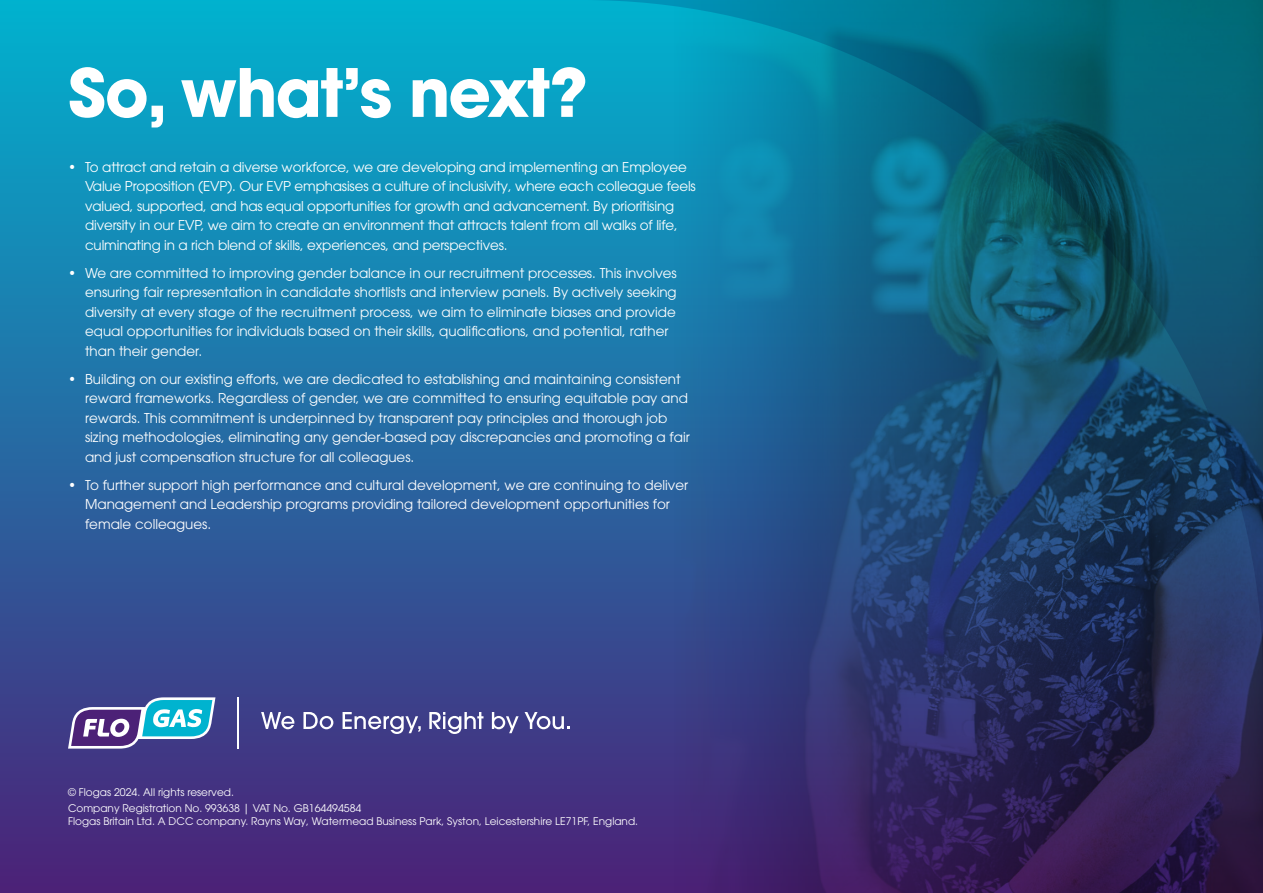
<style>
.page{position:relative;width:1263px;height:893px;background:#fff}
.page>*{position:absolute;margin:0;border:0;box-sizing:border-box;transform-origin:0 0}
.t1{font:700 66px "ITC Avant Garde Pro";letter-spacing:-.03em;color:#fff}
.t2{font:13.5px/19.5px "ITC Avant Garde Pro";color:#fff}
.t3{font:10.5px/16.8px "ITC Avant Garde Pro";color:#fff}
</style>
<div class="page">
<div style="left:0;top:0;width:1263px;height:893px;background:linear-gradient(to bottom,#00b2cf,#4c2177)"></div>
<img style="left:668px;top:680px;width:595px;height:213px">
<svg style="left:261px;top:712px;width:33px;height:17px"></svg>
<svg style="left:303px;top:712px;width:30px;height:17px"></svg>
<svg style="left:343px;top:712px;width:78px;height:22px"></svg>
<svg style="left:429px;top:712px;width:54px;height:22px"></svg>
<svg style="left:492px;top:712px;width:78px;height:21px"></svg>
<hr style="left:237px;top:697px;width:2px;height:52px;background:#fff">
<svg style="left:68px;top:697px;width:147px;height:52px"></svg>
<svg style="left:583px;top:0;width:680px;height:680px"></svg>
<h1 class="t1" style="left:68px;top:48px;width:521px">So, what’s next?</h1>
<p class="t2" style="left:85px;top:157px;width:612px;text-indent:-17px">• To attract and retain a diverse workforce, we are developing and implementing an Employee Value Proposition (EVP). Our EVP emphasises a culture of inclusivity, where each colleague feels valued, supported, and has equal opportunities for growth and advancement. By prioritising diversity in our EVP, we aim to create an environment that attracts talent from all walks of life, culminating in a rich blend of skills, experiences, and perspectives.</p>
<p class="t2" style="left:85px;top:263px;width:593px;text-indent:-17px">• We are committed to improving gender balance in our recruitment processes. This involves ensuring fair representation in candidate shortlists and interview panels. By actively seeking diversity at every stage of the recruitment process, we aim to eliminate biases and provide equal opportunities for individuals based on their skills, qualifications, and potential, rather than their gender.</p>
<p class="t2" style="left:85px;top:369px;width:606px;text-indent:-17px">• Building on our existing efforts, we are dedicated to establishing and maintaining consistent reward frameworks. Regardless of gender, we are committed to ensuring equitable pay and rewards. This commitment is underpinned by transparent pay principles and thorough job sizing methodologies, eliminating any gender-based pay discrepancies and promoting a fair and just compensation structure for all colleagues.</p>
<p class="t2" style="left:85px;top:475px;width:605px;text-indent:-17px">• To further support high performance and cultural development, we are continuing to deliver<br>Management and Leadership programs providing tailored development opportunities for female colleagues.</p>
<p class="t3" style="left:68px;top:783px;width:295px">© Flogas 2024. All rights reserved.<br>Company Registration No. 993638 | VAT No. GB164494584</p>
<p class="t3" style="left:68px;top:813px;width:572px">Flogas Britain Ltd. A DCC company. Rayns Way, Watermead Business Park, Syston, Leicestershire LE71PF, England.</p>
</div>
